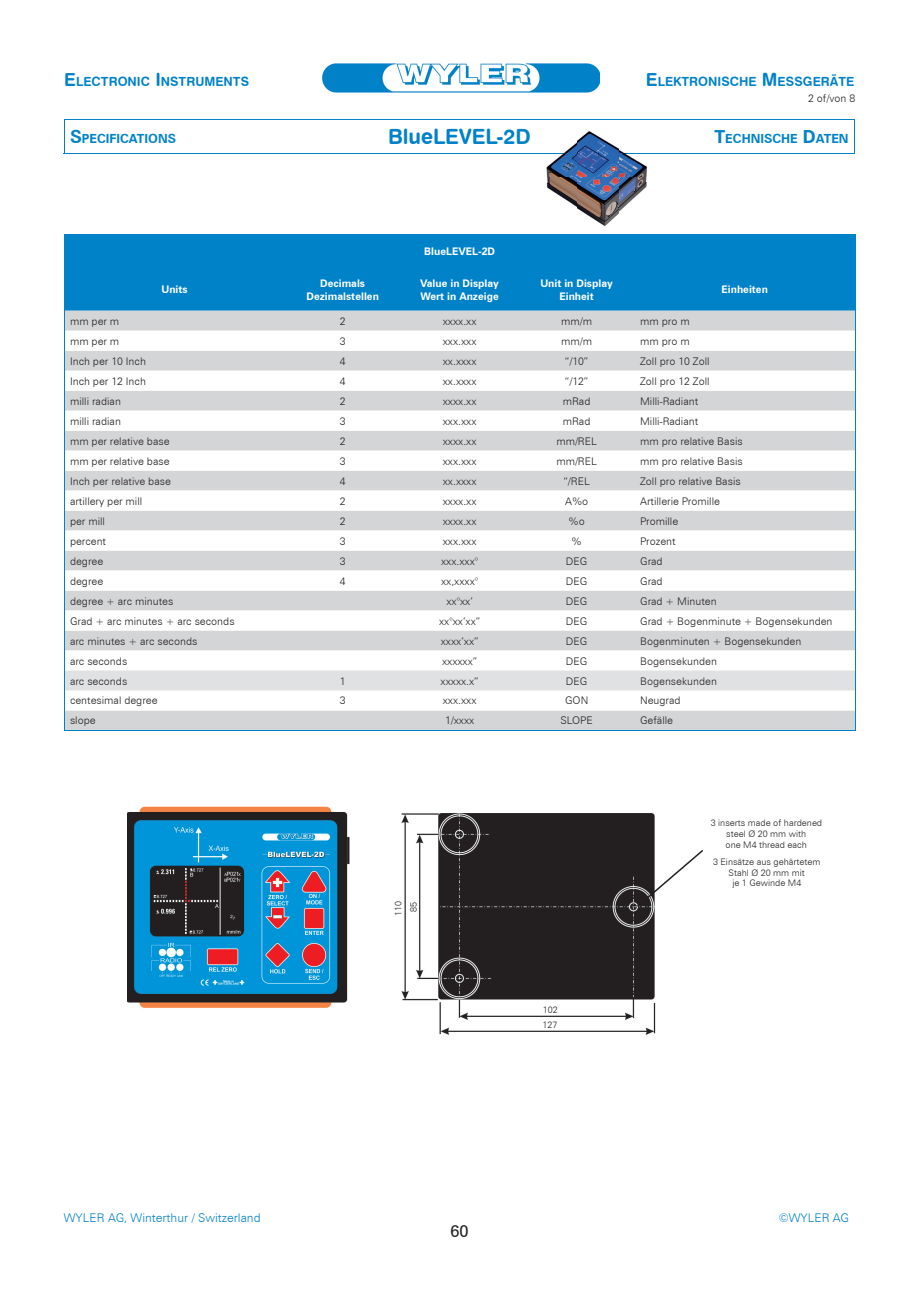
<style>
.page{position:relative;width:919px;height:1289px;background:#fff}
.page>*{position:absolute;margin:0;border:0;box-sizing:border-box;transform-origin:0 0}
.t1{font:21px "Swiss 721 BT Bold Rounded";color:#0082c9}
.t2{font:16.5px "Zurich BT";color:#231f20}
.t3{font:12.6px "Swiss 721 BT Bold Rounded";color:#0082c9}
.t4{font:700 12.6px "Zurich BT";color:#0082c9}
.t5{font:300 12px "Zurich BT";color:#0082c9}
.t6{font:300 10.5px "Zurich BT";color:#231f20}
.t7{font:700 10.5px/12.6px "Zurich BT";color:#fff;text-align:center}
.t8{font:300 9px/10.8px "Zurich BT";color:#231f20;text-align:center}
.s1{font-size:18px}
</style>
<div class="page">
<img style="left:322px;top:64px;width:277px;height:28px">
<hr style="left:64px;top:119px;width:255px;height:1px;background:#0082c9">
<hr style="left:64px;top:119px;width:1px;height:34px;background:#0082c9">
<hr style="left:319px;top:119px;width:535px;height:1px;background:#0082c9">
<hr style="left:854px;top:119px;width:1px;height:34px;background:#0082c9">
<hr style="left:64px;top:153px;width:790px;height:1px;background:#0082c9">
<img style="left:546px;top:131px;width:101px;height:95px">
<img style="left:546px;top:153px;width:101px;height:1px">
<div style="left:65px;top:235px;width:790px;height:76px;background:#0082c9"></div>
<hr style="left:64px;top:234px;width:221px;height:1px;background:#0082c9">
<hr style="left:64px;top:234px;width:1px;height:34px;background:#0082c9">
<hr style="left:285px;top:234px;width:570px;height:1px;background:#0082c9">
<hr style="left:855px;top:234px;width:1px;height:34px;background:#0082c9">
<hr style="left:64px;top:268px;width:1px;height:43px;background:#0082c9">
<hr style="left:855px;top:268px;width:1px;height:43px;background:#0082c9">
<svg style="left:64px;top:311px;width:792px;height:419px"></svg>
<hr style="left:64px;top:730px;width:791px;height:1px;background:#0082c9">
<img style="left:127px;top:806px;width:529px;height:228px">
<svg style="left:637px;top:849px;width:66px;height:58px"></svg>
<p class="t3" style="left:64px;top:73px;width:186px"><span class="s1">E</span>LECTRONIC <span class="s1">I</span>NSTRUMENTS</p>
<p class="t3" style="left:646px;top:73px;width:210px"><span class="s1">E</span>LEKTRONISCHE <span class="s1">M</span>ESSGERÄTE</p>
<p class="t6" style="left:808px;top:91px;width:48px">2 of/von 8</p>
<p class="t4" style="left:70px;top:131px;width:107px"><span class="s1">S</span>PECIFICATIONS</p>
<h1 class="t1" style="left:388px;top:124px;width:144px">BlueLEVEL-2D</h1>
<p class="t4" style="left:714px;top:131px;width:136px"><span class="s1">T</span>ECHNISCHE <span class="s1">D</span>ATEN</p>
<p class="t7" style="left:424px;top:245px;width:72px">BlueLEVEL-2D</p>
<p class="t7" style="left:161px;top:283px;width:28px">Units</p>
<p class="t7" style="left:306px;top:277px;width:74px">Decimals<br>Dezimalstellen</p>
<p class="t7" style="left:420px;top:277px;width:80px;text-align:left">Value in Display<br>Wert in Anzeige</p>
<p class="t7" style="left:540px;top:277px;width:74px">Unit in Display<br>Einheit</p>
<p class="t7" style="left:721px;top:283px;width:48px">Einheiten</p>
<p class="t6" style="left:70px;top:314px;width:51px">mm per m</p>
<p class="t6" style="left:340px;top:314px;width:7px">2</p>
<p class="t6" style="left:443px;top:314px;width:35px">xxxx.xx</p>
<p class="t6" style="left:561px;top:314px;width:32px">mm/m</p>
<p class="t6" style="left:640px;top:314px;width:51px">mm pro m</p>
<p class="t6" style="left:70px;top:334px;width:51px">mm per m</p>
<p class="t6" style="left:340px;top:334px;width:7px">3</p>
<p class="t6" style="left:443px;top:334px;width:35px">xxx.xxx</p>
<p class="t6" style="left:561px;top:334px;width:32px">mm/m</p>
<p class="t6" style="left:640px;top:334px;width:51px">mm pro m</p>
<p class="t6" style="left:70px;top:354px;width:77px">Inch per 10 Inch</p>
<p class="t6" style="left:340px;top:354px;width:7px">4</p>
<p class="t6" style="left:443px;top:354px;width:35px">xx.xxxx</p>
<p class="t6" style="left:565px;top:354px;width:25px">“/10”</p>
<p class="t6" style="left:640px;top:354px;width:71px">Zoll pro 10 Zoll</p>
<p class="t6" style="left:70px;top:374px;width:77px">Inch per 12 Inch</p>
<p class="t6" style="left:340px;top:374px;width:7px">4</p>
<p class="t6" style="left:443px;top:374px;width:35px">xx.xxxx</p>
<p class="t6" style="left:565px;top:374px;width:25px">“/12”</p>
<p class="t6" style="left:640px;top:374px;width:71px">Zoll pro 12 Zoll</p>
<p class="t6" style="left:70px;top:394px;width:52px">milli radian</p>
<p class="t6" style="left:340px;top:394px;width:7px">2</p>
<p class="t6" style="left:443px;top:394px;width:35px">xxxx.xx</p>
<p class="t6" style="left:563px;top:394px;width:29px">mRad</p>
<p class="t6" style="left:640px;top:394px;width:60px">Milli-Radiant</p>
<p class="t6" style="left:70px;top:414px;width:52px">milli radian</p>
<p class="t6" style="left:340px;top:414px;width:7px">3</p>
<p class="t6" style="left:443px;top:414px;width:35px">xxx.xxx</p>
<p class="t6" style="left:563px;top:414px;width:29px">mRad</p>
<p class="t6" style="left:640px;top:414px;width:60px">Milli-Radiant</p>
<p class="t6" style="left:70px;top:434px;width:101px">mm per relative base</p>
<p class="t6" style="left:340px;top:434px;width:7px">2</p>
<p class="t6" style="left:443px;top:434px;width:35px">xxxx.xx</p>
<p class="t6" style="left:556px;top:434px;width:42px">mm/REL</p>
<p class="t6" style="left:640px;top:434px;width:104px">mm pro relative Basis</p>
<p class="t6" style="left:70px;top:454px;width:101px">mm per relative base</p>
<p class="t6" style="left:340px;top:454px;width:7px">3</p>
<p class="t6" style="left:443px;top:454px;width:35px">xxx.xxx</p>
<p class="t6" style="left:556px;top:454px;width:42px">mm/REL</p>
<p class="t6" style="left:640px;top:454px;width:104px">mm pro relative Basis</p>
<p class="t6" style="left:70px;top:474px;width:102px">Inch per relative base</p>
<p class="t6" style="left:340px;top:474px;width:7px">4</p>
<p class="t6" style="left:443px;top:474px;width:35px">xx.xxxx</p>
<p class="t6" style="left:563px;top:474px;width:28px">“/REL</p>
<p class="t6" style="left:640px;top:474px;width:102px">Zoll pro relative Basis</p>
<p class="t6" style="left:70px;top:494px;width:74px">artillery per mill</p>
<p class="t6" style="left:340px;top:494px;width:7px">2</p>
<p class="t6" style="left:443px;top:494px;width:35px">xxxx.xx</p>
<p class="t6" style="left:565px;top:494px;width:25px">A%o</p>
<p class="t6" style="left:640px;top:494px;width:81px">Artillerie Promille</p>
<p class="t6" style="left:70px;top:514px;width:37px">per mill</p>
<p class="t6" style="left:340px;top:514px;width:7px">2</p>
<p class="t6" style="left:443px;top:514px;width:35px">xxxx.xx</p>
<p class="t6" style="left:568px;top:514px;width:18px">%o</p>
<p class="t6" style="left:640px;top:514px;width:40px">Promille</p>
<p class="t6" style="left:70px;top:534px;width:38px">percent</p>
<p class="t6" style="left:340px;top:534px;width:7px">3</p>
<p class="t6" style="left:443px;top:534px;width:35px">xxx.xxx</p>
<p class="t6" style="left:571px;top:534px;width:12px">%</p>
<p class="t6" style="left:640px;top:534px;width:37px">Prozent</p>
<p class="t6" style="left:70px;top:554px;width:35px">degree</p>
<p class="t6" style="left:340px;top:554px;width:7px">3</p>
<p class="t6" style="left:441px;top:554px;width:39px">xxx.xxx°</p>
<p class="t6" style="left:566px;top:554px;width:23px">DEG</p>
<p class="t6" style="left:640px;top:554px;width:24px">Grad</p>
<p class="t6" style="left:70px;top:574px;width:35px">degree</p>
<p class="t6" style="left:340px;top:574px;width:7px">4</p>
<p class="t6" style="left:441px;top:574px;width:39px">xx,xxxx°</p>
<p class="t6" style="left:566px;top:574px;width:23px">DEG</p>
<p class="t6" style="left:640px;top:574px;width:24px">Grad</p>
<p class="t6" style="left:70px;top:594px;width:105px">degree + arc minutes</p>
<p class="t6" style="left:446px;top:594px;width:28px">xx°xx’</p>
<p class="t6" style="left:566px;top:594px;width:23px">DEG</p>
<p class="t6" style="left:640px;top:594px;width:78px">Grad + Minuten</p>
<p class="t6" style="left:70px;top:614px;width:166px">Grad + arc minutes + arc seconds</p>
<p class="t6" style="left:439px;top:614px;width:43px">xx°xx’xx”</p>
<p class="t6" style="left:566px;top:614px;width:23px">DEG</p>
<p class="t6" style="left:640px;top:614px;width:194px">Grad + Bogenminute + Bogensekunden</p>
<p class="t6" style="left:70px;top:634px;width:129px">arc minutes + arc seconds</p>
<p class="t6" style="left:441px;top:634px;width:39px">xxxx’xx”</p>
<p class="t6" style="left:566px;top:634px;width:23px">DEG</p>
<p class="t6" style="left:640px;top:634px;width:163px">Bogenminuten + Bogensekunden</p>
<p class="t6" style="left:70px;top:654px;width:59px">arc seconds</p>
<p class="t6" style="left:442px;top:654px;width:37px">xxxxxx”</p>
<p class="t6" style="left:566px;top:654px;width:23px">DEG</p>
<p class="t6" style="left:640px;top:654px;width:78px">Bogensekunden</p>
<p class="t6" style="left:70px;top:674px;width:59px">arc seconds</p>
<p class="t6" style="left:340px;top:674px;width:7px">1</p>
<p class="t6" style="left:440px;top:674px;width:40px">xxxxx.x”</p>
<p class="t6" style="left:566px;top:674px;width:23px">DEG</p>
<p class="t6" style="left:640px;top:674px;width:78px">Bogensekunden</p>
<p class="t6" style="left:70px;top:694px;width:89px">centesimal degree</p>
<p class="t6" style="left:340px;top:694px;width:7px">3</p>
<p class="t6" style="left:443px;top:694px;width:35px">xxx.xxx</p>
<p class="t6" style="left:565px;top:694px;width:25px">GON</p>
<p class="t6" style="left:640px;top:694px;width:42px">Neugrad</p>
<p class="t6" style="left:70px;top:714px;width:27px">slope</p>
<p class="t6" style="left:445px;top:714px;width:31px">1/xxxx</p>
<p class="t6" style="left:560px;top:714px;width:34px">SLOPE</p>
<p class="t6" style="left:640px;top:714px;width:34px">Gefälle</p>
<p class="t8" style="left:390px;top:915px;width:16px;line-height:15.1px;rotate:-90deg">110<br>85</p>
<p class="t8" style="left:542px;top:1002px;width:17px;line-height:14.5px;text-align:left">102<br>127</p>
<p class="t8" style="left:710px;top:817px;width:113px">3 inserts made of hardened steel Ø 20 mm with<br>one M4 thread each</p>
<p class="t8" style="left:713px;top:856px;width:109px">3 Einsätze aus gehärtetem<br>Stahl Ø 20 mm mit<br>je 1 Gewinde M4</p>
<p class="t5" style="left:64px;top:1209px;width:198px">WYLER AG, Winterthur / Switzerland</p>
<p class="t5" style="left:778px;top:1209px;width:72px">©WYLER AG</p>
<h2 class="t2" style="left:450px;top:1220px;width:20px">60</h2>
</div>
